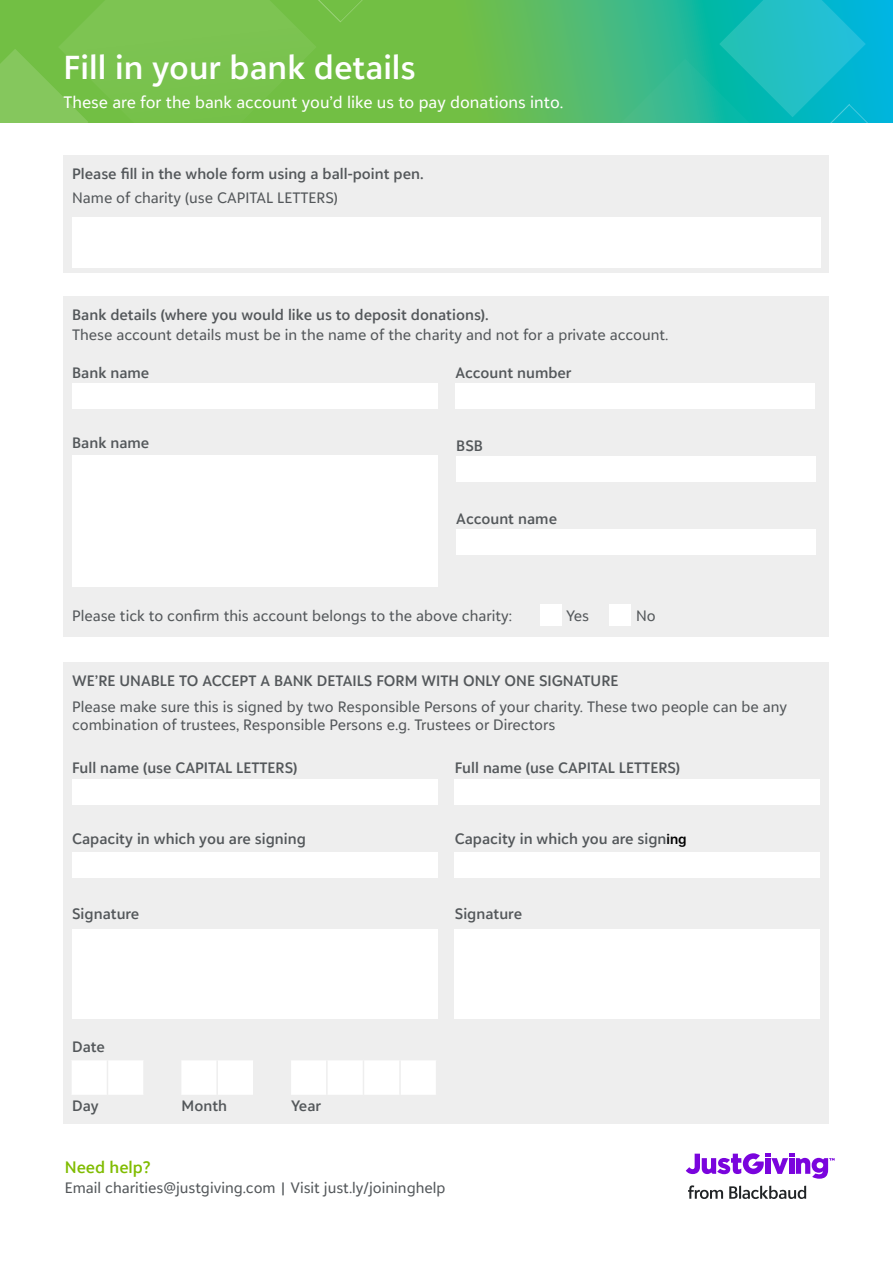
<style>
.page{position:relative;width:893px;height:1263px;background:#fff}
.page>*{position:absolute;margin:0;border:0;box-sizing:border-box;transform-origin:0 0}
.t1{font:600 33px "Blackbaud Sans";color:#fff}
.t2{font:16.5px "Blackbaud Sans";color:#fff}
.t3{font:600 16.5px "Blackbaud Sans";color:#80bc00}
.t4{font:15px/18px "Blackbaud Sans";color:#53575a}
.t5{font:600 15px "Blackbaud Sans";color:#53575a}
.s1{font-family:"Inter";font-size:13.5px;color:#000}
</style>
<div class="page">
<svg style="left:0;top:0;width:893px;height:122px;background:#5cbc5e"></svg>
<svg style="left:0;top:49px;width:64px;height:146px"></svg>
<svg style="left:417px;top:59px;width:476px;height:97px"></svg>
<svg style="left:719px;top:0;width:166px;height:156px"></svg>
<svg style="left:58px;top:0;width:259px;height:176px;fill:#7bc351"></svg>
<div style="left:299px;top:0;width:83px;height:22px;background:#72bf44"></div>
<div style="left:64px;top:156px;width:765px;height:117px;background:#eee"></div>
<div style="left:64px;top:296px;width:765px;height:341px;background:#eee"></div>
<div style="left:72px;top:218px;width:748px;height:50px;background:#fff"></div>
<div style="left:72px;top:384px;width:365px;height:25px;background:#fff"></div>
<div style="left:72px;top:455px;width:365px;height:131px;background:#fff"></div>
<div style="left:541px;top:604px;width:21px;height:22px;background:#fff"></div>
<div style="left:610px;top:604px;width:21px;height:22px;background:#fff"></div>
<div style="left:455px;top:384px;width:360px;height:25px;background:#fff"></div>
<div style="left:456px;top:456px;width:360px;height:25px;background:#fff"></div>
<div style="left:64px;top:662px;width:765px;height:461px;background:#eee"></div>
<svg style="left:72px;top:1061px;width:364px;height:34px"></svg>
<hr style="left:107px;top:1060px;width:1px;height:35px;background:#eee">
<hr style="left:143px;top:1060px;width:2px;height:35px;background:#eee">
<hr style="left:180px;top:1060px;width:1px;height:35px;background:#eee">
<hr style="left:216px;top:1060px;width:2px;height:35px;background:#eee">
<hr style="left:253px;top:1060px;width:1px;height:35px;background:#eee">
<hr style="left:290px;top:1060px;width:1px;height:35px;background:#eee">
<hr style="left:326px;top:1060px;width:2px;height:35px;background:#eee">
<hr style="left:363px;top:1060px;width:1px;height:35px;background:#eee">
<hr style="left:399px;top:1060px;width:2px;height:35px;background:#eee">
<div style="left:72px;top:779px;width:365px;height:25px;background:#fff"></div>
<div style="left:455px;top:779px;width:365px;height:25px;background:#fff"></div>
<div style="left:72px;top:852px;width:365px;height:26px;background:#fff"></div>
<div style="left:455px;top:852px;width:365px;height:26px;background:#fff"></div>
<div style="left:72px;top:929px;width:365px;height:90px;background:#fff"></div>
<div style="left:455px;top:929px;width:365px;height:90px;background:#fff"></div>
<svg style="left:686px;top:1153px;width:149px;height:26px"></svg>
<svg style="left:688px;top:1185px;width:35px;height:14px"></svg>
<svg style="left:729px;top:1186px;width:77px;height:13px"></svg>
<div style="left:456px;top:529px;width:360px;height:26px;background:#fff"></div>
<p class="t1" style="left:64px;top:47px;width:354px">Fill in your bank details</p>
<p class="t2" style="left:64px;top:91px;width:501px">These are for the bank account you d’ like us to pay donations into.</p>
<p class="t5" style="left:72px;top:164px;width:353px">Please fill in the whole form using a ball-point pen.</p>
<p class="t4" style="left:72px;top:188px;width:267px">Name of charity (use CAPITAL LETTERS(</p>
<p class="t5" style="left:72px;top:305px;width:418px">Bank details (where you would like us to deposit donations .(</p>
<p class="t4" style="left:72px;top:326px;width:598px">These account details must be in the name of the charity and not for a private account.</p>
<p class="t5" style="left:72px;top:363px;width:79px">Bank name</p>
<p class="t5" style="left:72px;top:434px;width:79px">Bank name</p>
<p class="t5" style="left:455px;top:363px;width:118px">Account number</p>
<p class="t5" style="left:456px;top:436px;width:28px">BSB</p>
<p class="t5" style="left:456px;top:510px;width:102px">Account name</p>
<p class="t4" style="left:72px;top:606px;width:441px">Please tick to confirm this account belongs to the above charity:</p>
<p class="t4" style="left:566px;top:606px;width:24px">Yes</p>
<p class="t4" style="left:636px;top:606px;width:21px">No</p>
<p class="t5" style="left:72px;top:671px;width:548px">WE’RE UNABLE TO ACCEPT A BANK DETAILS FORM WITH ONLY ONE SIGNATURE</p>
<p class="t4" style="left:72px;top:698px;width:717px">Please make sure this is signed by two Responsible Persons of your charity. These two people can be any combination of trustees, Responsible Persons g.e . Trustees or Directors</p>
<p class="t5" style="left:72px;top:758px;width:227px">Full name (use CAPITAL LETTERS)</p>
<p class="t5" style="left:455px;top:758px;width:227px">Full name (use CAPITAL LETTERS(</p>
<p class="t5" style="left:72px;top:829px;width:235px">Capacity in which you are signing</p>
<p class="t5" style="left:455px;top:829px;width:233px">Capacity in which you are sign<span class="s1">ing</span></p>
<p class="t5" style="left:72px;top:904px;width:69px">Signature</p>
<p class="t5" style="left:455px;top:904px;width:69px">Signature</p>
<p class="t5" style="left:72px;top:1037px;width:34px">Date</p>
<p class="t5" style="left:72px;top:1097px;width:28px">Day</p>
<p class="t5" style="left:182px;top:1097px;width:47px">Month</p>
<p class="t5" style="left:291px;top:1097px;width:31px">Year</p>
<p class="t3" style="left:65px;top:1156px;width:87px">Need help?</p>
<p class="t4" style="left:65px;top:1179px;width:382px">Email charities@justgiving.com | Visit just l y. /joininghelp</p>
</div>
